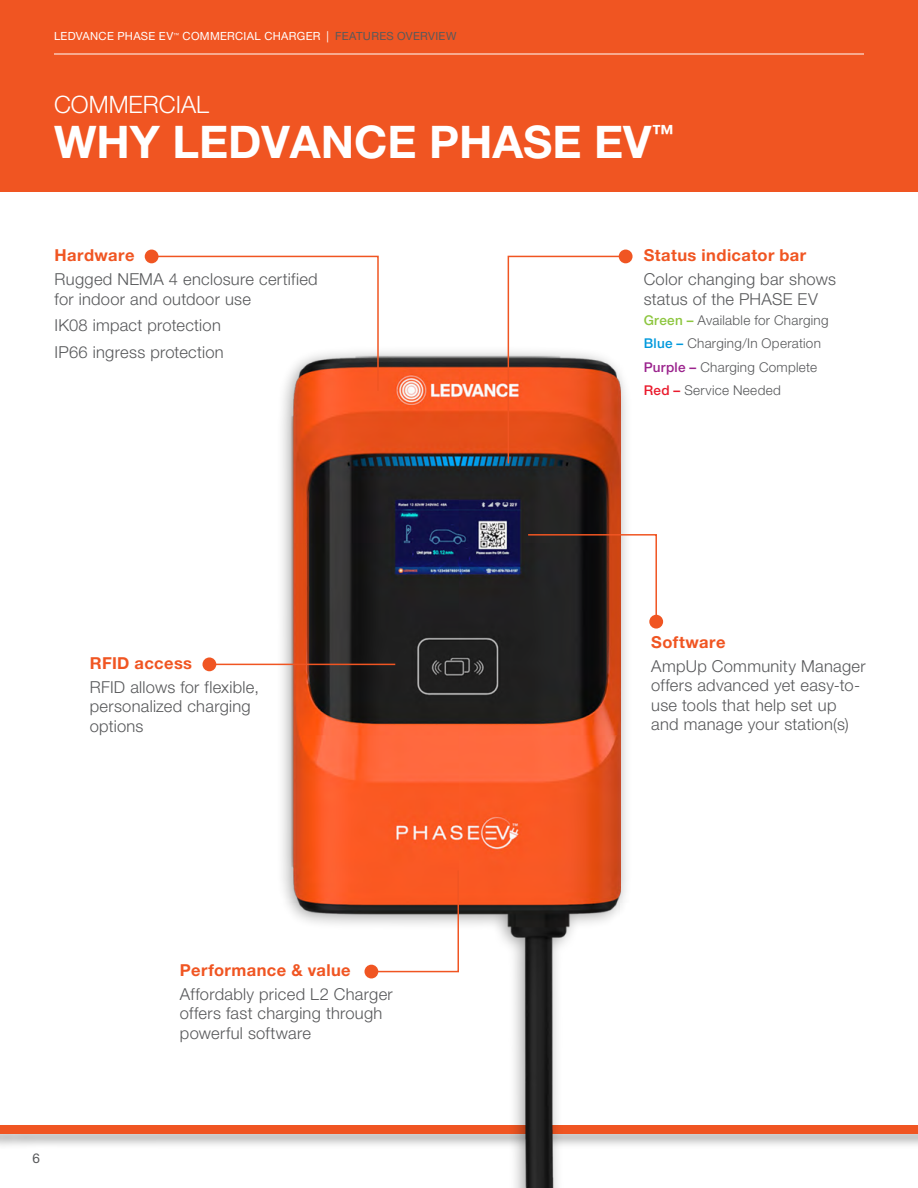
<style>
.page{position:relative;width:918px;height:1188px;background:#fff}
.page>*{position:absolute;margin:0;border:0;box-sizing:border-box;transform-origin:0 0}
.t1{font:700 45px "Helvetica Neue LT Pro";color:#fff}
.t2{font:300 24px "Helvetica Neue LT Pro";color:#fff}
.t3{font:300 16.5px/19.5px "Helvetica Neue LT Pro";letter-spacing:.015em;color:#58595b}
.t4{font:700 16.5px "Helvetica Neue LT Pro";letter-spacing:.025em;color:#f05522}
.t5{font:300 13.5px/23.2px "Helvetica Neue LT Pro";letter-spacing:.02em;color:#58595b}
.t6{font:13.5px "Helvetica Neue LT Pro";color:#58595b}
.t7{font:11.25px "Helvetica Neue LT Pro";letter-spacing:.025em;color:#fff}
.s1{color:#58595b}
.s2{font-weight:500;color:#8dc63f}
.s3{font-weight:500;color:#0099dc}
.s4{font-weight:500;color:#9b238d}
.s5{font-weight:500;color:#ea1b2d}
</style>
<div class="page">
<div style="left:0;top:1124px;width:918px;height:25px;background:#000;opacity:.3"></div>
<div style="left:0;top:1125px;width:918px;height:9px;background:#f05522"></div>
<div style="left:275px;top:344px;width:358px;height:844px;background:#000;opacity:.38"></div>
<img style="left:268px;top:353px;width:352px;height:835px">
<div style="left:0;top:0;width:918px;height:191px;background:#f05522"></div>
<hr style="left:54px;top:54px;width:810px;height:1px;background:#fff">
<svg style="left:150px;top:255px;width:230px;height:137px"></svg>
<div style="left:145px;top:250px;width:14px;height:13px;background:#f05522;border-radius:50%"></div>
<svg style="left:507px;top:255px;width:120px;height:210px"></svg>
<div style="left:619px;top:250px;width:14px;height:13px;background:#f05522;border-radius:50%"></div>
<hr style="left:209px;top:664px;width:186px;height:1px;background:#f05522">
<div style="left:203px;top:657px;width:13px;height:14px;background:#f05522;border-radius:50%"></div>
<svg style="left:527px;top:533px;width:131px;height:90px"></svg>
<div style="left:649px;top:615px;width:14px;height:14px;background:#f05522;border-radius:50%"></div>
<svg style="left:370px;top:869px;width:90px;height:104px"></svg>
<div style="left:365px;top:965px;width:13px;height:13px;background:#f05522;border-radius:50%"></div>
<p class="t7" style="left:54px;top:29px;width:404px">LEDVANCE PHASE EV<sup>™</sup> COMMERCIAL CHARGER | <span class="s1">FEATURES OVERVIEW</span></p>
<h2 class="t2" style="left:54px;top:90px;width:157px">COMMERCIAL</h2>
<h1 class="t1" style="left:54px;top:114px;width:622px">WHY LEDVANCE PHASE EV<sup>™</sup></h1>
<p class="t4" style="left:55px;top:245px;width:81px">Hardware</p>
<p class="t3" style="left:55px;top:269px;width:265px">Rugged NEMA 4 enclosure certified for indoor and outdoor use</p>
<p class="t3" style="left:55px;top:312px;width:171px;line-height:26.7px">IK08 impact protection<br>IP66 ingress protection</p>
<p class="t4" style="left:644px;top:245px;width:164px">Status indicator bar</p>
<p class="t3" style="left:644px;top:269px;width:194px">Color changing bar shows status of the PHASE EV</p>
<p class="t5" style="left:644px;top:308px;width:186px"><span class="s2">Green –</span> Available for Charging<br><span class="s3">Blue –</span> Charging/In Operation<br><span class="s4">Purple –</span> Charging Complete<br><span class="s5">Red –</span> Service Needed</p>
<p class="t4" style="left:90px;top:653px;width:104px">RFID access</p>
<p class="t3" style="left:90px;top:677px;width:171px">RFID allows for flexible, personalized charging options</p>
<p class="t6" style="left:32px;top:1150px;width:9px">6</p>
<p class="t4" style="left:180px;top:960px;width:172px">Performance &amp; value</p>
<p class="t3" style="left:180px;top:984px;width:214px">Affordably priced L2 Charger offers fast charging through powerful software</p>
<p class="t4" style="left:651px;top:632px;width:76px">Software</p>
<p class="t3" style="left:651px;top:656px;width:216px">AmpUp Community Manager offers advanced yet easy-to&shy;use tools that help set up and manage your station(s)</p>
</div>
